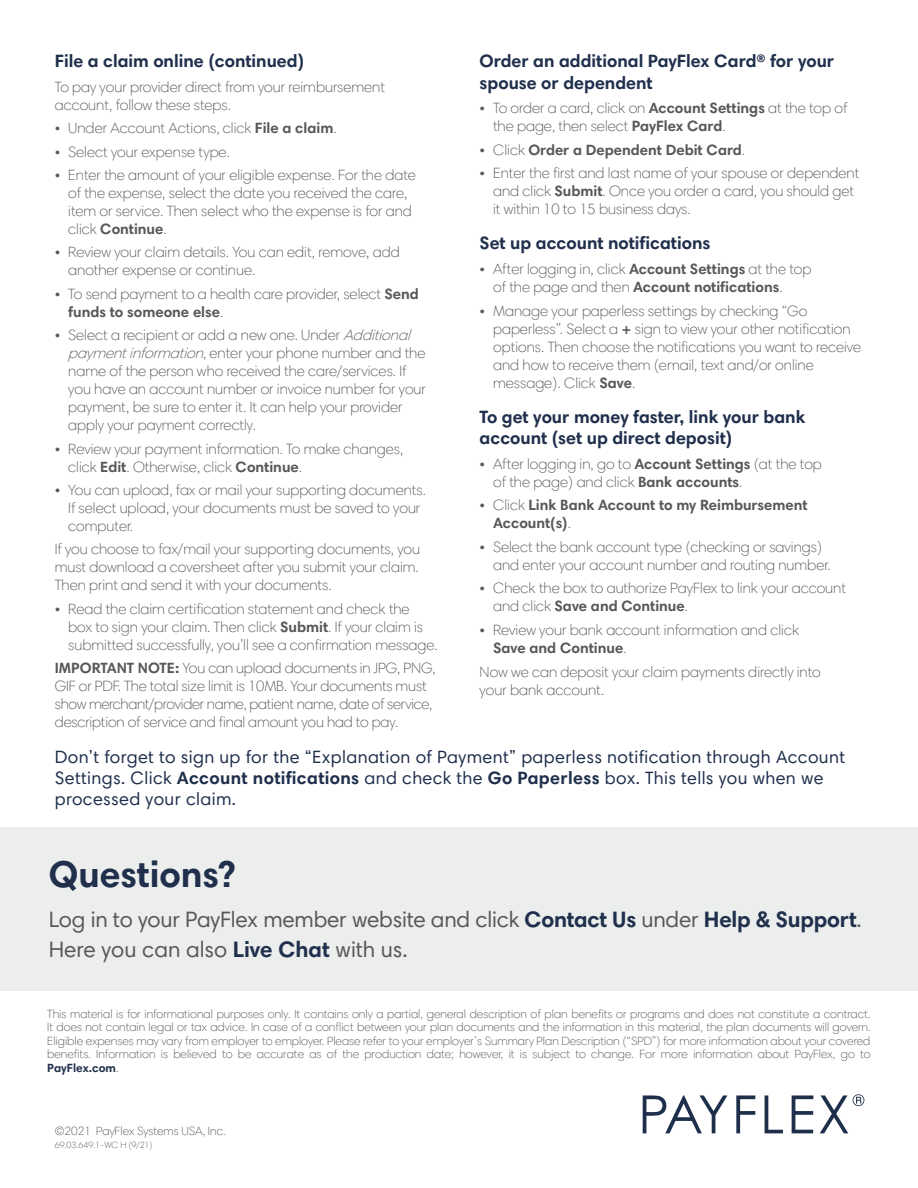
<style>
.page{position:relative;width:918px;height:1188px;background:#fff}
.page>*{position:absolute;margin:0;border:0;box-sizing:border-box;transform-origin:0 0}
.t1{font:700 37.5px "Harmonia Sans Std";color:#1f2f4c}
.t2{font:22.5px/30px "Harmonia Sans Std";letter-spacing:-.01em;color:#57585a}
.t3{font:18px/21px "Harmonia Sans Std";letter-spacing:.02em;color:#1f2f4c}
.t4{font:700 18px/21.6px "Harmonia Sans Std";color:#1f2f4c}
.t5{font:300 15px/18px "Harmonia Sans Std";color:#57585a}
.t6{font:700 15px/18px "Harmonia Sans Std";color:#57585a}
.t7{font:300 12px/13.6px "Harmonia Sans Std";color:#57585a;text-align:justify}
.t8{font:300 9px "Harmonia Sans Std";color:#57585a}
.s1{font-weight:700}
.s2{font-style:italic}
.s3{font-weight:300}
.s4{font-weight:700;color:#1f2f4c}
</style>
<div class="page">
<div style="left:0;top:827px;width:918px;height:163px;background:#eceded"></div>
<svg style="left:643px;top:1095px;width:84px;height:38px"></svg>
<svg style="left:736px;top:1095px;width:19px;height:38px"></svg>
<svg style="left:765px;top:1095px;width:18px;height:38px"></svg>
<svg style="left:792px;top:1095px;width:21px;height:38px"></svg>
<svg style="left:820px;top:1094px;width:44px;height:39px"></svg>
<p class="t4" style="left:55px;top:50px;width:251px">File a claim online (continued)</p>
<p class="t5" style="left:55px;top:78px;width:332px">To pay your provider direct from your reimbursement account, follow these steps.</p>
<p class="t5" style="left:55px;top:119px;width:283px">• Under Account Actions, click <span class="s1">File a claim</span>.</p>
<p class="t5" style="left:55px;top:143px;width:177px">• Select your expense type.</p>
<p class="t5" style="left:68px;top:166px;width:349px;text-indent:-14px">• Enter the amount of your eligible expense. For the date of the expense, select the date you received the care, item or service. Then select who the expense is for and click <span class="s1">Continue</span>.</p>
<p class="t5" style="left:68px;top:243px;width:333px;text-indent:-14px">• Review your claim details. You can edit, remove, add another expense or continue.</p>
<p class="t5" style="left:68px;top:285px;width:352px;text-indent:-14px">• To send payment to a health care provider, select <span class="s1">Send funds to someone else</span>.</p>
<p class="t5" style="left:68px;top:326px;width:359px;text-indent:-13px">• Select a recipient or add a new one. Under <span class="s2">Additional paymentinformation</span>, enter your phone number and the name of the person who received the care/services. If you have an account number or invoice number for your payment, be sure to enter it. It can help your provider apply your payment correctly.</p>
<p class="t5" style="left:68px;top:440px;width:337px;text-indent:-14px">• Review your payment information. To make changes, click <span class="s1">Edit</span>. Otherwise, click <span class="s1">Continue</span>.</p>
<p class="t5" style="left:68px;top:481px;width:359px;text-indent:-14px">• You can upload, fax or mail your supporting documents.<br>If select upload, your documents must be saved to your computer.</p>
<p class="t5" style="left:55px;top:540px;width:367px;text-align:justify">If you choose to fax/mail your supporting documents, you must download a coversheet after you submit your claim.<br>Then print and send it with your documents.</p>
<p class="t5" style="left:68px;top:600px;width:371px;text-indent:-14px">• Read the claim certification statement and check the<br>box to sign your claim. Then click <span class="s1">Submit</span>. If your claim is submitted successfully, you’ll see a confirmation message.</p>
<p class="t5" style="left:55px;top:659px;width:382px"><span class="s1">IMPORTANT NOTE:</span> You can upload documents in JPG, PNG, GIF or PDF. The total size limit is 10MB. Your documents must show merchant/provider name, patient name, date of service, description of service and final amount you had to pay.</p>
<h3 class="t4" style="left:480px;top:50px;width:356px">Order an additional PayFlex Card® for your spouse or dependent</h3>
<p class="t5" style="left:493px;top:99px;width:356px;text-indent:-14px">• To order a card, click on <span class="s1">Account Settings</span> at the top of the page, then select <span class="s1">PayFlex Card</span>.</p>
<p class="t6" style="left:480px;top:141px;width:267px"><span class="s3">• Click</span> Order a Dependent Debit Card<span class="s3">.</span></p>
<p class="t5" style="left:493px;top:164px;width:368px;text-indent:-14px">• Enter the first and last name of your spouse or dependent and click <span class="s1">Submit</span>. Once you order a card, you should get it within 10 to 15 business days.</p>
<h3 class="t4" style="left:480px;top:232px;width:232px">Set up account notifications</h3>
<p class="t5" style="left:493px;top:260px;width:320px;text-indent:-14px">• After logging in, click <span class="s1">Account Settings</span> at the top of the page and then <span class="s1">Account notifications</span>.</p>
<p class="t5" style="left:493px;top:301px;width:370px;text-indent:-14px">• Manage your paperless settings by checking “Go paperless”. Select a <span class="s1">+</span> sign to view your other notification options. Then choose the notifications you want to receive and how to receive them (email, text and/or online message). Click <span class="s1">Save</span>.</p>
<h3 class="t4" style="left:480px;top:405px;width:327px">To get your money faster, link your bank account (set up direct deposit)</h3>
<p class="t5" style="left:493px;top:455px;width:330px;text-indent:-14px">• After logging in, go to <span class="s1">Account Settings</span> (at the top of the page) and click <span class="s1">Bank accounts</span>.</p>
<p class="t6" style="left:493px;top:496px;width:316px;text-indent:-14px"><span class="s3">• Click</span> Link Bank Account to my Reimbursement<br>Account(s)<span class="s3">.</span></p>
<p class="t5" style="left:493px;top:538px;width:339px;text-indent:-14px">• Select the bank account type (checking or savings) and enter your account number and routing number.</p>
<p class="t5" style="left:493px;top:579px;width:354px;text-indent:-14px">• Check the box to authorize PayFlex to link your account and click <span class="s1">Save and Continue</span>.</p>
<p class="t5" style="left:493px;top:620px;width:308px;text-indent:-14px">• Review your bank account information and click<br><span class="s1">Save and Continue</span>.</p>
<p class="t5" style="left:480px;top:663px;width:343px">Now we can deposit your claim payments directly into your bank account.</p>
<p class="t3" style="left:55px;top:746px;width:792px">Don’t forget to sign up for the “Explanation of Payment” paperless notification through Account<br>Settings. Click <span class="s1">Account notifications</span> and check the <span class="s1">Go Paperless</span> box. This tells you when we processed your claim.</p>
<h2 class="t1" style="left:49px;top:851px;width:188px">Questions?</h2>
<p class="t2" style="left:49px;top:905px;width:815px">Log in to your PayFlex member website and click <span class="s4">Contact Us</span> under <span class="s4">Help &amp; Support</span>.<br>Here you can also <span class="s4">Live Chat</span> with us.</p>
<p class="t7" style="left:47px;top:1007px;width:825px">This material is for informational purposes only. It contains only a partial, general description of plan benefits or programs and does not constitute a contract.<br>It does not contain legal or tax advice. In case of a conflict between your plan documents and the information in this material, the plan documents will govern.<br>Eligible expenses may vary from employer to employer. Please refer to your employer’s Summary Plan Description (“SPD”) for more information about your covered benefits. Information is believed to be accurate as of the production date; however, it is subject to change. For more information about PayFlex, go to <span class="s4">PayFlex.com</span>.</p>
<p class="t7" style="left:55px;top:1124px;width:172px">©2021 PayFlex Systems USA, Inc.</p>
<p class="t8" style="left:55px;top:1140px;width:99px">69.03.649.1-WC H (9/21)</p>
</div>
